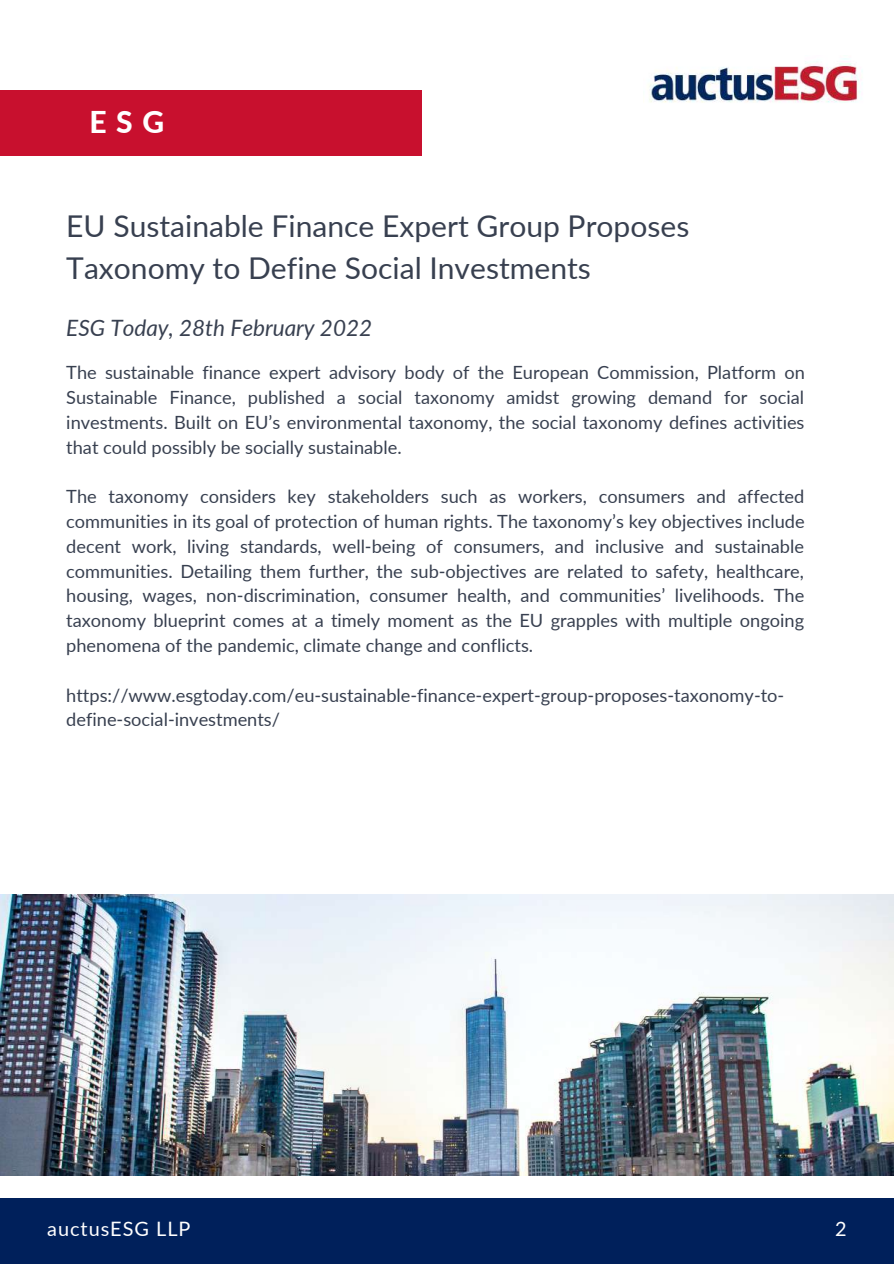
<style>
.page{position:relative;width:894px;height:1264px;background:#fff}
.page>*{position:absolute;margin:0;border:0;box-sizing:border-box;transform-origin:0 0}
.t1{font:30px/41.7px "Lato";color:#384050}
.t2{font:800 30px "Lato";color:#fff}
.t3{font:italic 22.5px "Lato";color:#384050}
.t4{font:19.8px "Lato";letter-spacing:.05em;color:#fff}
.t5{font:18.15px/24.8px "Lato";color:#384050;text-align:justify}
</style>
<div class="page">
<div style="left:0;top:90px;width:422px;height:66px;background:#c8102e"></div>
<div style="left:0;top:1198px;width:893px;height:65px;background:#00205b"></div>
<img style="left:0;top:894px;width:893px;height:281px">
<img style="left:649px;top:58px;width:212px;height:45px">
<h1 class="t2" style="left:89px;top:104px;width:76px">ESG</h1>
<h1 class="t1" style="left:66px;top:204px;width:624px">EU Sustainable Finance Expert Group Proposes<br>Taxonomy to Define Social Investments</h1>
<p class="t3" style="left:66px;top:314px;width:307px">ESG Today, 28th February 2022</p>
<p class="t5" style="left:66px;top:360px;width:739px">The sustainable finance expert advisory body of the European Commission, Platform on Sustainable Finance, published a social taxonomy amidst growing demand for social investments. Built on EU’s environmental taxonomy, the social taxonomy defines activities that could possibly be socially sustainable.</p>
<p class="t5" style="left:66px;top:484px;width:739px">The taxonomy considers key stakeholders such as workers, consumers and affected communities in its goal of protection of human rights. The taxonomy’s key objectives include decent work, living standards, well-being of consumers, and inclusive and sustainable communities. Detailing them further, the sub-objectives are related to safety, healthcare, housing, wages, non-discrimination, consumer health, and communities’ livelihoods. The taxonomy blueprint comes at a timely moment as the EU grapples with multiple ongoing phenomena of the pandemic, climate change and conflicts.</p>
<p class="t5" style="left:66px;top:682px;width:719px">https://www.esgtoday.com/eu-sustainable-finance-expert-group-proposes-taxonomy-to&shy;define-social-investments/</p>
<p class="t4" style="left:47px;top:1216px;width:145px">auctusESG LLP</p>
<p class="t4" style="left:834px;top:1216px;width:13px">2</p>
</div>
